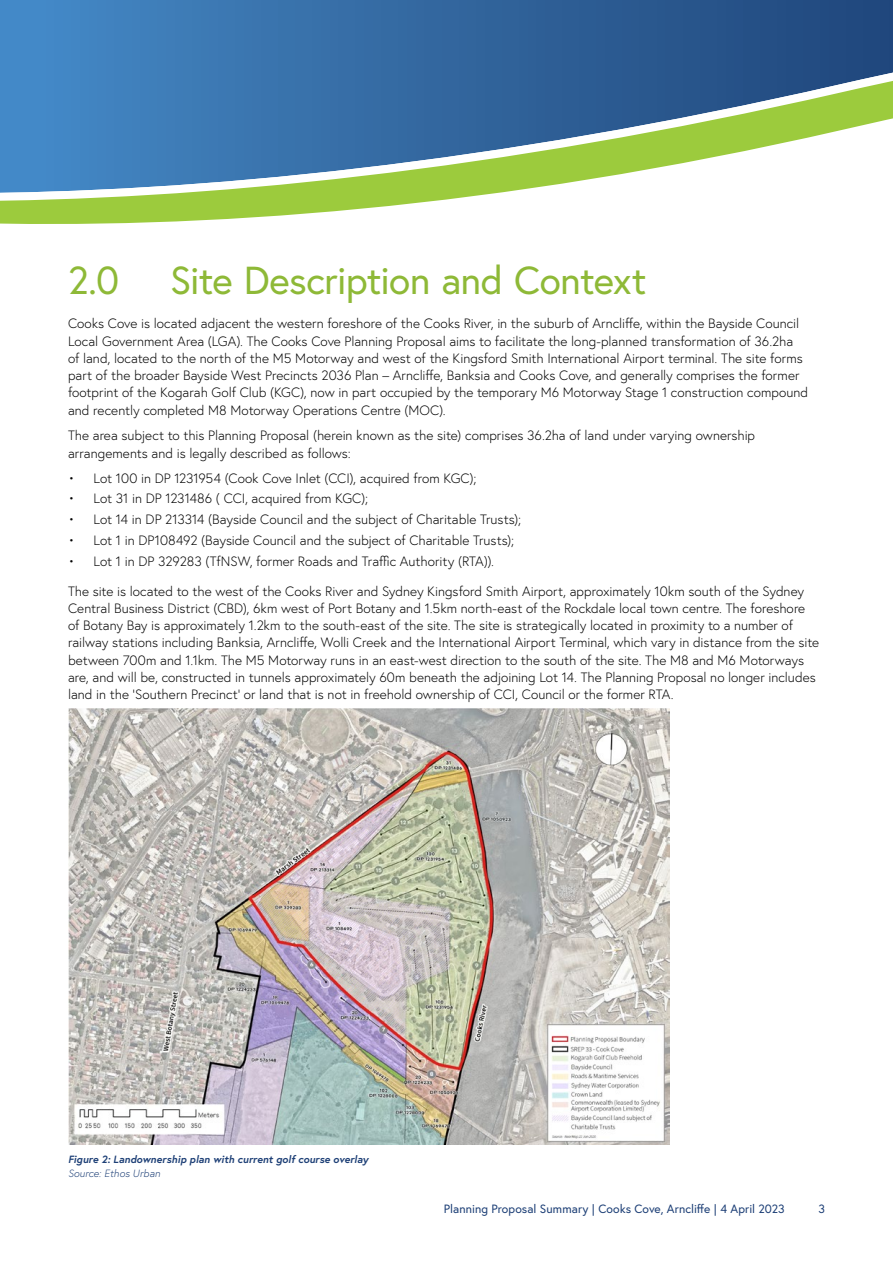
<style>
.page{position:relative;width:893px;height:1263px;background:#fff}
.page>*{position:absolute;margin:0;border:0;box-sizing:border-box;transform-origin:0 0}
.t1{font:39px "Europa";letter-spacing:-.015em;color:#8eb937}
.Body{font:300 13.5px/17.2px "Europa";color:#000}
.t2{font:12px "Europa";letter-spacing:.005em;color:#1d3f76}
.t3{font:italic 700 10.5px "Europa";letter-spacing:.005em;color:#1d3f76}
.Source{font:italic 300 10.5px "Europa";letter-spacing:.01em;color:#1d3f76}
</style>
<div class="page">
<svg style="left:0;top:0;width:893px;height:224px"></svg>
<img style="left:68px;top:708px;width:602px;height:436px">
<p class="t1" style="left:68px;top:255px;width:53px">2.0</p>
<p class="t1" style="left:170px;top:255px;width:478px">Site Description and Context</p>
<p class="Body" style="left:68px;top:315px;width:742px">Cooks Cove is located adjacent the western foreshore of the Cooks River, in the suburb of Arncliffe, within the Bayside Council Local Government Area (LGA). The Cooks Cove Planning Proposal aims to facilitate the long-planned transformation of 36.2ha<br>of land, located to the north of the M5 Motorway and west of the Kingsford Smith International Airport terminal. The site forms part of the broader Bayside West Precincts 2036 Plan – Arncliffe, Banksia and Cooks Cove, and generally comprises the former footprint of the Kogarah Golf Club (KGC), now in part occupied by the temporary M6 Motorway Stage 1 construction compound and recently completed M8 Motorway Operations Centre (MOC).</p>
<p class="Body" style="left:68px;top:427px;width:688px">The area subject to this Planning Proposal (herein known as the site) comprises 36.2ha of land under varying ownership arrangements and is legally described as follows:</p>
<p class="Body" style="left:68px;top:469px;width:410px">• Lot 100 in DP 1231954 (Cook Cove Inlet (CCI), acquired from KGC);</p>
<p class="Body" style="left:68px;top:490px;width:302px">• Lot 31 in DP 1231486 ( CCI, acquired from KGC);</p>
<p class="Body" style="left:68px;top:511px;width:455px">• Lot 14 in DP 213314 (Bayside Council and the subject of Charitable Trusts);</p>
<p class="Body" style="left:68px;top:531px;width:448px">• Lot 1 in DP108492 (Bayside Council and the subject of Charitable Trusts);</p>
<p class="Body" style="left:68px;top:552px;width:427px">• Lot 1 in DP 329283 (TfNSW, former Roads and Traffic Authority (RTA)).</p>
<p class="Body" style="left:68px;top:582px;width:753px">The site is located to the west of the Cooks River and Sydney Kingsford Smith Airport, approximately 10km south of the Sydney Central Business District (CBD), 6km west of Port Botany and 1.5km north-east of the Rockdale local town centre. The foreshore of Botany Bay is approximately 1.2km to the south-east of the site. The site is strategically located in proximity to a number of railway stations including Banksia, Arncliffe, Wolli Creek and the International Airport Terminal, which vary in distance from the site between 700m and 1.1km. The M5 Motorway runs in an east-west direction to the south of the site. The M8 and M6 Motorways are, and will be, constructed in tunnels approximately 60m beneath the adjoining Lot 14. The Planning Proposal no longer includes land in the ‘Southern Precinct’ or land that is not in freehold ownership of CCI, Council or the former RTA.</p>
<p class="t3" style="left:68px;top:1151px;width:302px">Figure 2: Landownership plan with current golf course overlay</p>
<p class="Source" style="left:68px;top:1167px;width:94px">Source: Ethos Urban</p>
<p class="t2" style="left:444px;top:1201px;width:342px">Planning Proposal Summary | Cooks Cove, Arncliffe | 4 April 2023</p>
<p class="t2" style="left:818px;top:1201px;width:8px">3</p>
</div>
